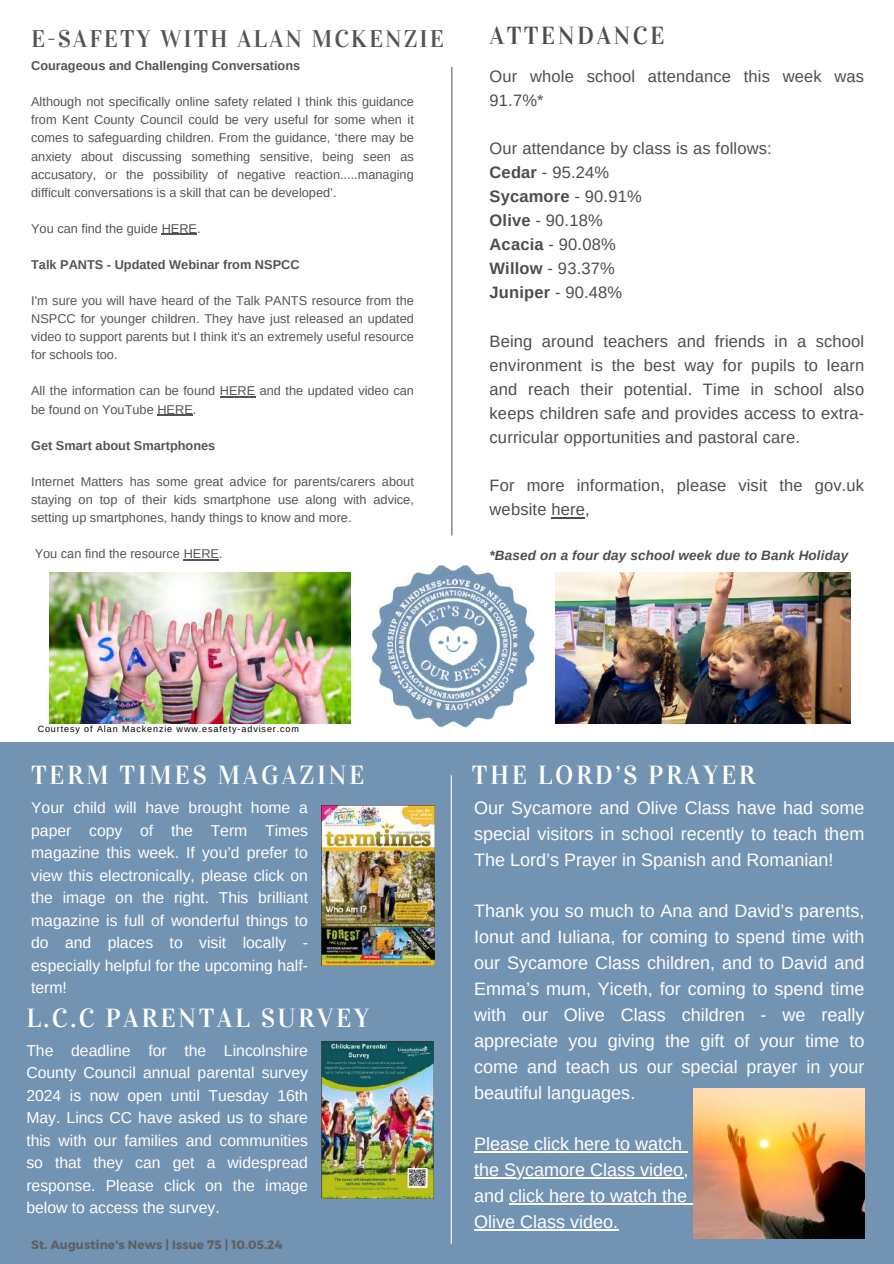
<style>
.page{position:relative;width:894px;height:1264px;background:#fff}
.page>*{position:absolute;margin:0;border:0;box-sizing:border-box;transform-origin:0 0}
.t1{font:26.1px "Vidaloka";letter-spacing:.095em;color:#fff}
.t2{font:24.6px "Vidaloka";letter-spacing:.095em;color:#4d4d4d}
.t3{font:24px "Vidaloka";letter-spacing:.08em;color:#545454}
.t4{font:18px/25.8px "Arimo";color:#fff;text-align:justify}
.t5{font:16.5px/24px "Arimo";letter-spacing:.01em;color:#4d4d4d}
.t6{font:15.75px/22.5px "Arimo";color:#fff;text-align:justify}
.t7{font:italic 700 13.5px "Arimo";letter-spacing:.01em;color:#4d4d4d}
.t8{font:12.75px/18px "Arimo";color:#545454;text-align:justify}
.t9{font:700 12.75px "Arimo";color:#545454}
.t10{font:700 12.15px "Montserrat";letter-spacing:.01em;color:#5f5f5f}
.t11{font:9px "Arimo";letter-spacing:.1em;color:#000}
.s1{font-weight:700}
</style>
<div class="page">
<img style="left:555px;top:572px;width:295px;height:151px">
<div style="left:0;top:742px;width:893px;height:521px;background:#7393b3"></div>
<hr style="left:451px;top:67px;width:1px;height:468px;background:#5f5f5f">
<img style="left:371px;top:565px;width:164px;height:163px">
<img style="left:49px;top:572px;width:302px;height:151px">
<hr style="left:450px;top:775px;width:1px;height:468px;background:#fdfdfd">
<img style="left:322px;top:1041px;width:111px;height:157px">
<img style="left:322px;top:805px;width:112px;height:160px">
<hr style="left:474px;top:1151px;width:208px;height:1px;background:#fff">
<hr style="left:474px;top:1177px;width:209px;height:1px;background:#fff">
<hr style="left:509px;top:1203px;width:178px;height:1px;background:#fff">
<hr style="left:474px;top:1229px;width:82px;height:1px;background:#fff">
<hr style="left:556px;top:1229px;width:62px;height:1px;background:#fff">
<img style="left:693px;top:1088px;width:171px;height:150px">
<hr style="left:162px;top:234px;width:35px;height:1px;background:#545454">
<hr style="left:220px;top:396px;width:35px;height:1px;background:#545454">
<hr style="left:157px;top:414px;width:36px;height:1px;background:#545454">
<hr style="left:184px;top:559px;width:35px;height:1px;background:#545454">
<hr style="left:551px;top:517px;width:34px;height:1px;background:#4d4d4d">
<h3 class="t3" style="left:31px;top:24px;width:414px">E-SAFETY WITH ALAN MCKENZIE</h3>
<p class="t9" style="left:31px;top:59px;width:270px">Courageous and Challenging Conversations</p>
<p class="t8" style="left:31px;top:93px;width:384px">Although not specifically online safety related I think this guidance from Kent County Council could be very useful for some when it comes to safeguarding children. From the guidance, ‘there may be anxiety about discussing something sensitive, being seen as accusatory, or the possibility of negative reaction.....managing difficult conversations is a skill that can be developed’.</p>
<p class="t8" style="left:31px;top:219px;width:171px">You can find the guide HERE.</p>
<p class="t9" style="left:31px;top:257px;width:270px">Talk PANTS - Updated Webinar from NSPCC</p>
<p class="t8" style="left:31px;top:292px;width:384px">I'm sure you will have heard of the Talk PANTS resource from the NSPCC for younger children. They have just released an updated video to support parents but I think it's an extremely useful resource for schools too.</p>
<p class="t8" style="left:31px;top:382px;width:384px">All the information can be found HERE and the updated video can be found on YouTube HERE.</p>
<p class="t9" style="left:31px;top:438px;width:186px">Get Smart about Smartphones</p>
<p class="t8" style="left:31px;top:472px;width:384px">Internet Matters has some great advice for parents/carers about staying on top of their kids smartphone use along with advice, setting up smartphones, handy things to know and more.</p>
<p class="t8" style="left:35px;top:544px;width:189px">You can find the resource HERE.</p>
<h2 class="t2" style="left:489px;top:21px;width:176px">ATTENDANCE</h2>
<p class="t5" style="left:489px;top:64px;width:376px">Our whole school attendance this week was<br>91.7%*</p>
<p class="t5" style="left:489px;top:136px;width:283px">Our attendance by class is as follows:<br><span class="s1">Cedar</span> - 95.24%<br><span class="s1">Sycamore</span> - 90.91%<br><span class="s1">Olive</span> - 90.18%<br><span class="s1">Acacia</span> - 90.08%<br><span class="s1">Willow</span> - 93.37%<br><span class="s1">Juniper</span> - 90.48%</p>
<p class="t5" style="left:489px;top:329px;width:376px;text-align:justify">Being around teachers and friends in a school environment is the best way for pupils to learn and reach their potential. Time in school also keeps children safe and provides access to extra&shy;curricular opportunities and pastoral care.</p>
<p class="t5" style="left:489px;top:473px;width:376px">For more information, please visit the gov.uk website here,</p>
<p class="t7" style="left:489px;top:548px;width:360px">*Based on a four day school week due to Bank Holiday</p>
<p class="t11" style="left:38px;top:723px;width:263px">Courtesy of Alan Mackenzie www.esafety-adviser.com</p>
<h1 class="t1" style="left:31px;top:759px;width:335px">TERM TIMES MAGAZINE</h1>
<p class="t6" style="left:31px;top:796px;width:278px">Your child will have brought home a paper copy of the Term Times magazine this week. If you’d prefer to view this electronically, please click on the image on the right. This brilliant magazine is full of wonderful things to do and places to visit locally - especially helpful for the upcoming half&shy;term!</p>
<h1 class="t1" style="left:26px;top:1002px;width:344px">L.C.C PARENTAL SURVEY</h1>
<p class="t6" style="left:26px;top:1039px;width:283px">The deadline for the Lincolnshire County Council annual parental survey 2024 is now open until Tuesday 16th May. Lincs CC have asked us to share this with our families and communities so that they can get a widespread response. Please click on the image below to access the survey.</p>
<p class="t10" style="left:31px;top:1236px;width:252px">St. Augustine's News | Issue 75 | 10.05.24</p>
<h1 class="t1" style="left:472px;top:759px;width:285px">THE LORD’S PRAYER</h1>
<h3 class="t4" style="left:474px;top:794px;width:391px">Our Sycamore and Olive Class have had some special visitors in school recently to teach them The Lord’s Prayer in Spanish and Romanian!</h3>
<p class="t4" style="left:474px;top:898px;width:391px">Thank you so much to Ana and David’s parents, Ionut and Iuliana, for coming to spend time with our Sycamore Class children, and to David and Emma’s mum, Yiceth, for coming to spend time with our Olive Class children - we really appreciate you giving the gift of your time to come and teach us our special prayer in your beautiful languages.</p>
<h3 class="t4" style="left:474px;top:1131px;width:216px;text-align:left">Please click here to watch the Sycamore Class video, and click here to watch the<br>Olive Class video.</h3>
</div>
